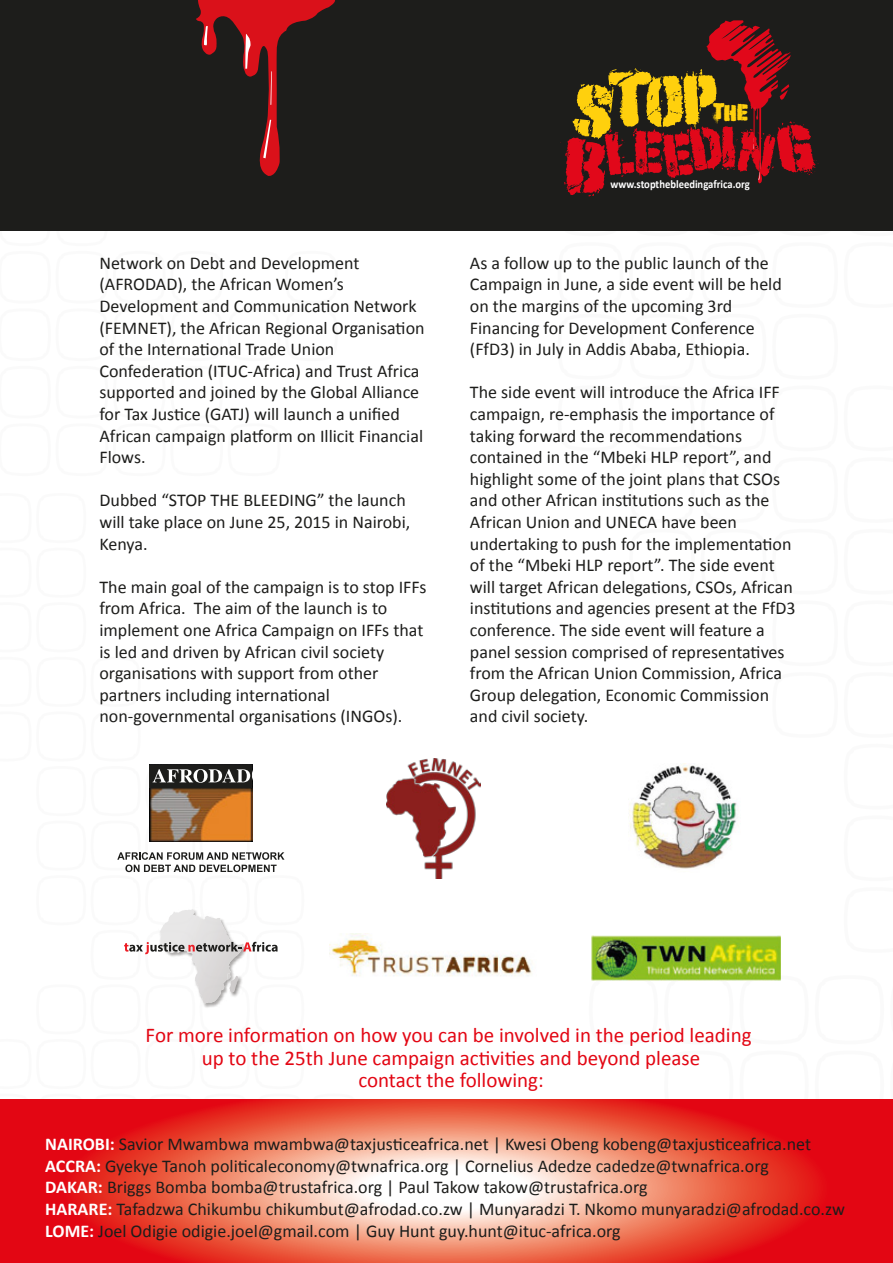
<style>
.page{position:relative;width:893px;height:1263px;background:#fff}
.page>*{position:absolute;margin:0;border:0;box-sizing:border-box;transform-origin:0 0}
.t1{font:21.15px "Punk Kid";color:#ffd00d}
.t2{font:21px/22.5px "Calibri";color:#e30613;text-align:center}
.t3{font:18px/21.6px "Calibri";color:#1d1d1b}
.t4{font:700 11.7px "Calibri";color:#fff;scale:.91 1}
.s1{font-weight:700;color:#fff}
</style>
<div class="page">
<svg style="left:591px;top:980px;width:67px;height:1px"></svg>
<svg style="left:664px;top:980px;width:69px;height:1px"></svg>
<svg style="left:739px;top:975px;width:42px;height:6px"></svg>
<svg style="left:413px;top:1099px;width:480px;height:164px;background:#ed6458"></svg>
<img style="left:413px;top:955px;width:119px;height:21px">
<img style="left:629px;top:765px;width:108px;height:104px">
<img style="left:591px;top:936px;width:189px;height:44px">
<svg style="left:0;top:764px;width:413px;height:499px"></svg>
<img style="left:387px;top:759px;width:94px;height:119px">
<div style="left:0;top:0;width:893px;height:231px;background:#1d1d1b"></div>
<svg style="left:560px;top:20px;width:259px;height:177px"></svg>
<svg style="left:196px;top:0;width:140px;height:176px"></svg>
<p class="t1" style="left:714px;top:99px;width:35px">THE</p>
<p class="t3" style="left:99px;top:251px;width:327px">Network on Debt and Development (AFRODAD), the African Women’s Development and Communication Network (FEMNET), the African Regional Organisation of the International Trade Union Confederation (ITUC-Africa) and Trust Africa supported and joined by the Global Alliance for Tax Justice (GATJ) will launch a unified African campaign platform on Illicit Financial Flows.</p>
<p class="t3" style="left:99px;top:489px;width:312px">Dubbed “STOP THE BLEEDING” the launch will take place on June 25, 2015 in Nairobi,<br>Kenya.</p>
<p class="t3" style="left:99px;top:575px;width:328px">The main goal of the campaign is to stop IFFs from Africa. The aim of the launch is to implement one Africa Campaign on IFFs that is led and driven by African civil society organisations with support from other partners including international non-governmental organisations (INGOs).</p>
<p class="t4" style="left:611px;top:177px;width:155px">www.stopthebleedingafrica.org</p>
<p class="t3" style="left:470px;top:251px;width:313px">As a follow up to the public launch of the Campaign in June, a side event will be held on the margins of the upcoming 3rd Financing for Development Conference (FfD3) in July in Addis Ababa, Ethiopia.</p>
<p class="t3" style="left:470px;top:381px;width:327px">The side event will introduce the Africa IFF campaign, re-emphasis the importance of taking forward the recommendations contained in the “Mbeki HLP report”, and highlight some of the joint plans that CSOs and other African institutions such as the African Union and UNECA have been undertaking to push for the implementation of the “Mbeki HLP report”. The side event will target African delegations, CSOs, African institutions and agencies present at the FfD3 conference. The side event will feature a panel session comprised of representatives from the African Union Commission, Africa Group delegation, Economic Commission and civil society.</p>
<p class="t2" style="left:146px;top:1023px;width:607px">For more information on how you can be involved in the period leading up to the 25th June campaign activities and beyond please<br>contact the following:</p>
<p class="t3" style="left:45px;top:1132px;width:801px"><span class="s1">NAIROBI:</span> Savior Mwambwa mwambwa@taxjusticeafrica.net | Kwesi Obeng kobeng@taxjusticeafrica.net <span class="s1">ACCRA:</span> Gyekye Tanoh politicaleconomy@twnafrica.org | Cornelius Adedze cadedze@twnafrica.org<br><span class="s1">DAKAR:</span> Briggs Bomba bomba@trustafrica.org | Paul Takow takow@trustafrica.org<br><span class="s1">HARARE:</span> Tafadzwa Chikumbu chikumbut@afrodad.co.zw | Munyaradzi T. Nkomo munyaradzi@afrodad.co.zw <span class="s1">LOME:</span> Joel Odigie odigie.joel@gmail.com | Guy Hunt guy.hunt@ituc-africa.org</p>
</div>
